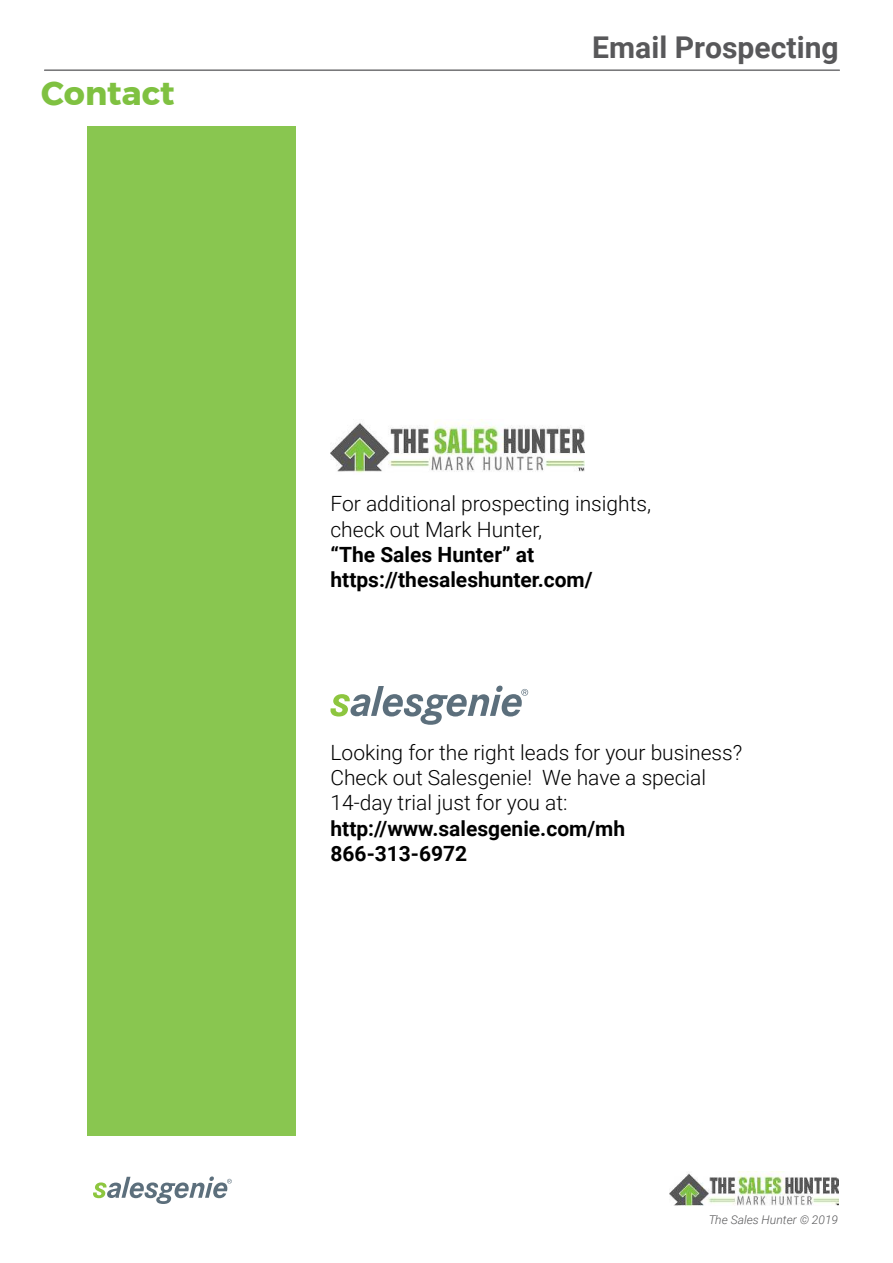
<style>
.page{position:relative;width:893px;height:1263px;background:#fff}
.page>*{position:absolute;margin:0;border:0;box-sizing:border-box;transform-origin:0 0}
.t1{font:700 33px "Montserrat";color:#7fc141}
.t2{font:700 30px "Roboto";color:#58585a}
.t3{font:300 21px/25.2px "Roboto";color:#000}
.t4{font:700 21px/25.2px "Roboto";color:#000}
.t5{font:italic 300 12px "Roboto";color:#58585a}
</style>
<div class="page">
<div style="left:87px;top:126px;width:209px;height:1010px;background:#89c650"></div>
<svg style="left:330px;top:686px;width:198px;height:39px"></svg>
<img style="left:330px;top:420px;width:254px;height:53px">
<svg style="left:93px;top:1176px;width:139px;height:28px"></svg>
<hr style="left:44px;top:70px;width:796px;height:1px;background:#79797b">
<img style="left:669px;top:1171px;width:170px;height:35px">
<h1 class="t1" style="left:41px;top:79px;width:135px">Contact</h1>
<h2 class="t2" style="left:592px;top:35px;width:248px">Email Prospecting</h2>
<p class="t3" style="left:330px;top:493px;width:322px">For additional prospecting insights, check out Mark Hunter,</p>
<p class="t4" style="left:330px;top:543px;width:264px">“The Sales Hunter” at https://thesaleshunter.com/</p>
<p class="t3" style="left:330px;top:742px;width:413px">Looking for the right leads for your business?<br>Check out Salesgenie! We have a special<br>14-day trial just for you at:</p>
<p class="t4" style="left:330px;top:817px;width:296px">http://www.salesgenie.com/mh<br>866-313-6972</p>
<p class="t5" style="left:708px;top:1213px;width:131px">The Sales Hunter © 2019</p>
</div>
